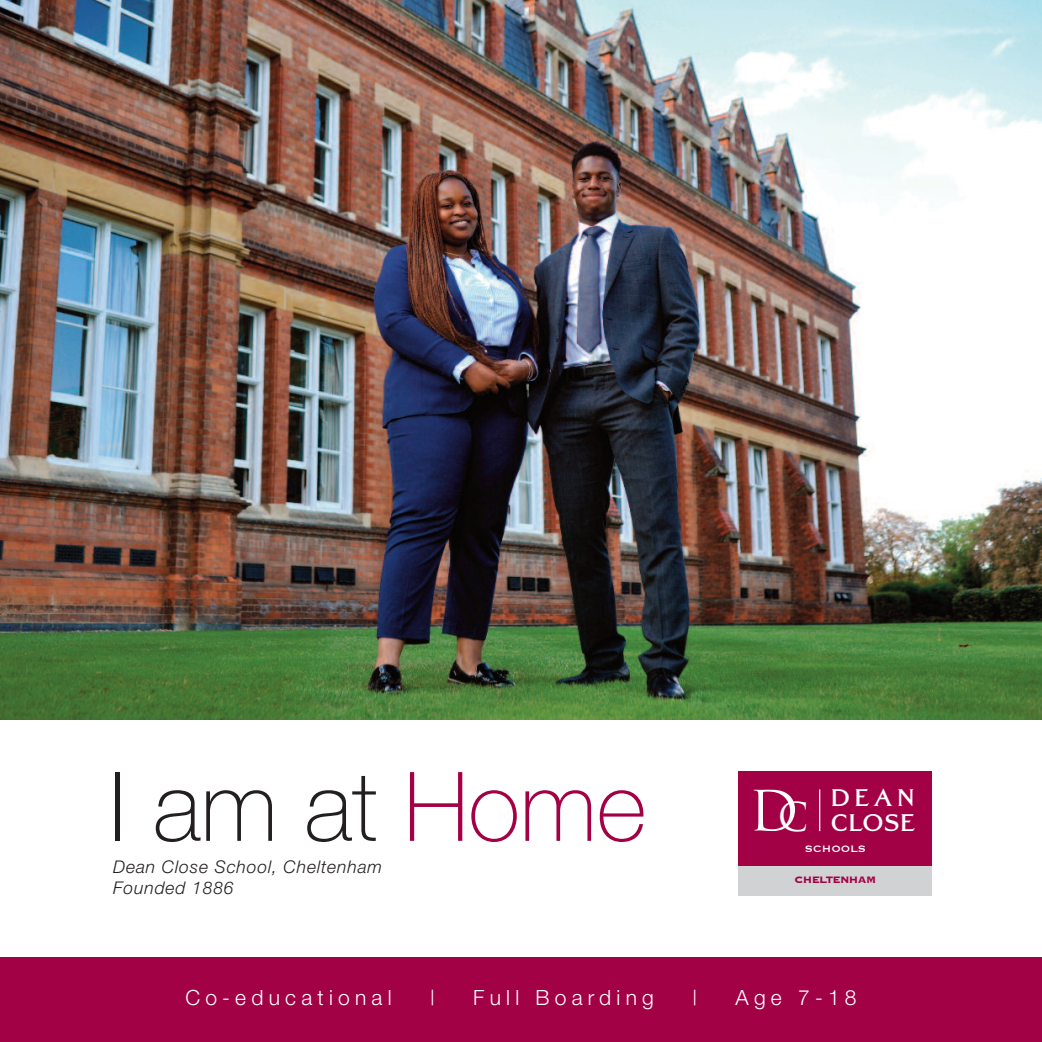
<style>
.page{position:relative;width:1042px;height:1042px;background:#fff}
.page>*{position:absolute;margin:0;border:0;box-sizing:border-box;transform-origin:0 0}
.t1{font:100 96.25px "Helvetica Neue";color:#231f20}
.t2{font:54.07px "Trajan Pro";color:#fff}
.t3{font:38.68px "Trajan Pro";color:#fff}
.t4{font:700 23.97px "Grand Central";letter-spacing:.02em;color:#fff}
.t5{font:300 21px "Helvetica Neue";letter-spacing:.25em;color:#fff}
.t6{font:italic 300 17.5px/21px "Helvetica Neue";letter-spacing:.05em;color:#231f20}
.t7{font:700 12.25px "Copperplate";letter-spacing:-.05em;color:#a30146}
.t8{font:12.25px "Copperplate";color:#fff}
.s1{color:#a30146}
</style>
<div class="page">
<img style="left:0;top:0;width:1042px;height:719px">
<div style="left:0;top:957px;width:1042px;height:85px;background:#a30146"></div>
<div style="left:738px;top:771px;width:194px;height:95px;background:#a30146"></div>
<div style="left:738px;top:866px;width:194px;height:30px;background:#d1d2d4"></div>
<hr style="left:819px;top:789px;width:1px;height:42px;background:#fff">
<h1 class="t1" style="left:110px;top:772px;width:538px">I am at <span class="s1">Home</span></h1>
<p class="t6" style="left:113px;top:858px;width:270px">Dean Close School, Cheltenham<br>Founded 1886</p>
<h2 class="t2" style="left:749px;top:790px;width:51px">D</h2>
<h3 class="t4" style="left:831px;top:784px;width:85px">DEAN</h3>
<h3 class="t3" style="left:778px;top:801px;width:32px">C</h3>
<p class="t8" style="left:805px;top:841px;width:63px">SCHOOLS</p>
<h3 class="t4" style="left:831px;top:808px;width:86px">CLOSE</h3>
<p class="t7" style="left:794px;top:872px;width:83px">CHELTENHAM</p>
<p class="t5" style="left:185px;top:990px;width:208px">Co-educational</p>
<p class="t5" style="left:430px;top:990px;width:6px">|</p>
<p class="t5" style="left:473px;top:990px;width:182px">Full Boarding</p>
<p class="t5" style="left:692px;top:990px;width:6px">|</p>
<p class="t5" style="left:735px;top:990px;width:123px">Age 7-18</p>
</div>
